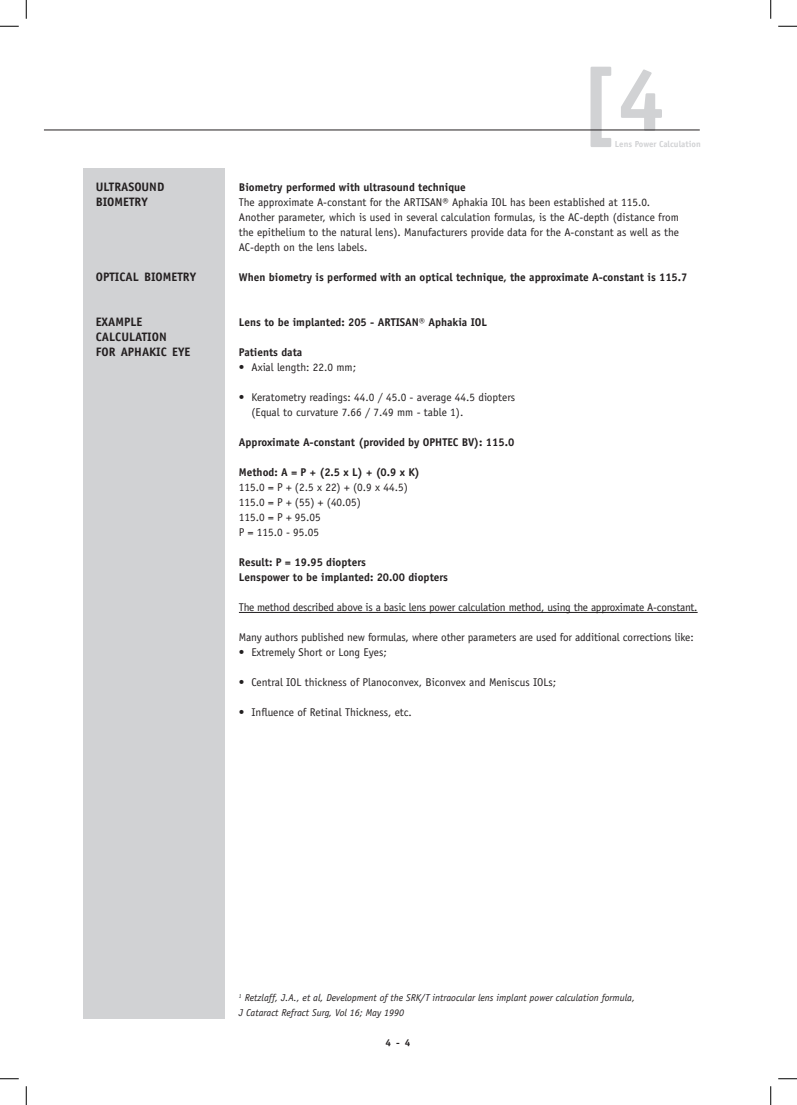
<style>
.page{position:relative;width:797px;height:1105px;background:#fff}
.page>*{position:absolute;margin:0;border:0;box-sizing:border-box;transform-origin:0 0}
.t1{font:700 87.5px "Officina Sans";color:#d1d2d4}
.t2{font:700 12.25px/15px "Officina Sans";color:#231f20}
.t3{font:11.25px/15px "Officina Sans";color:#231f20}
.t4{font:700 11.25px/15px "Officina Sans";color:#231f20}
.t5{font:11.25px "Officina Sans";letter-spacing:-.02em;color:#231f20}
.t6{font:italic 10px/15px "Officina Sans";color:#231f20}
.t7{font:700 10px "Officina Sans";color:#231f20}
.t8{font:700 8.75px "Officina Sans";color:#d1d2d4}
</style>
<div class="page">
<hr style="left:44px;top:130px;width:655px;height:1px;background:#231f20">
<div style="left:83px;top:168px;width:142px;height:850px;background:#d1d2d4"></div>
<hr style="left:239px;top:612px;width:458px;height:1px;background:#231f20">
<svg style="left:0;top:25px;width:19px;height:2px"></svg>
<svg style="left:778px;top:25px;width:19px;height:2px"></svg>
<svg style="left:0;top:1078px;width:19px;height:1px"></svg>
<svg style="left:778px;top:1078px;width:19px;height:1px"></svg>
<svg style="left:25px;top:0;width:2px;height:19px"></svg>
<svg style="left:25px;top:1086px;width:2px;height:19px"></svg>
<svg style="left:770px;top:0;width:1px;height:19px"></svg>
<svg style="left:770px;top:1086px;width:1px;height:19px"></svg>
<p class="t2" style="left:96px;top:179px;width:70px">ULTRASOUND<br>BIOMETRY</p>
<p class="t2" style="left:96px;top:269px;width:102px">OPTICAL BIOMETRY</p>
<p class="t2" style="left:96px;top:314px;width:96px">EXAMPLE<br>CALCULATION<br>FOR APHAKIC EYE</p>
<h1 class="t1" style="left:579px;top:45px;width:87px">[4</h1>
<p class="t8" style="left:615px;top:139px;width:87px">Lens Power Calculation</p>
<p class="t4" style="left:239px;top:180px;width:228px">Biometry performed with ultrasound technique</p>
<p class="t3" style="left:239px;top:195px;width:441px">The approximate A-constant for the ARTISAN® Aphakia IOL has been established at 115.0.<br>Another parameter, which is used in several calculation formulas, is the AC-depth (distance from the epithelium to the natural lens). Manufacturers provide data for the A-constant as well as the AC-depth on the lens labels.</p>
<p class="t4" style="left:239px;top:270px;width:450px">When biometry is performed with an optical technique, the approximate A-constant is 115.7</p>
<p class="t4" style="left:239px;top:315px;width:250px">Lens to be implanted: 205 - ARTISAN® Aphakia IOL</p>
<p class="t4" style="left:239px;top:345px;width:65px">Patients data</p>
<p class="t3" style="left:239px;top:360px;width:119px">• Axial length: 22.0 mm;</p>
<p class="t3" style="left:251px;top:390px;width:265px;text-indent:-12px">• Keratometry readings: 44.0 / 45.0 - average 44.5 diopters (Equal to curvature 7.66 / 7.49 mm - table 1).</p>
<p class="t4" style="left:239px;top:435px;width:277px">Approximate A-constant (provided by OPHTEC BV): 115.0</p>
<p class="t4" style="left:239px;top:465px;width:182px">Method: A = P + (2.5 x L) + (0.9 x K)</p>
<p class="t3" style="left:239px;top:480px;width:170px">115.0 = P + (2.5 x 22) + (0.9 x 44.5)<br>115.0 = P + (55) + (40.05)<br>115.0 = P + 95.05<br>P = 115.0 - 95.05</p>
<p class="t4" style="left:239px;top:555px;width:210px">Result: P = 19.95 diopters<br>Lenspower to be implanted: 20.00 diopters</p>
<p class="t5" style="left:239px;top:601px;width:460px">The method described above is a basic lens power calculation method, using the approximate A-constant.</p>
<p class="t3" style="left:239px;top:630px;width:456px">Many authors published new formulas, where other parameters are used for additional corrections like:</p>
<p class="t3" style="left:239px;top:645px;width:149px">• Extremely Short or Long Eyes;</p>
<p class="t3" style="left:239px;top:675px;width:318px">• Central IOL thickness of Planoconvex, Biconvex and Meniscus IOLs;</p>
<p class="t3" style="left:239px;top:705px;width:174px">• Influence of Retinal Thickness, etc.</p>
<p class="t6" style="left:239px;top:990px;width:397px"><sup>1</sup> Retzlaff, J.A., et al, Development of the SRK/T intraocular lens implant power calculation formula,<br>J Cataract Refract Surg, Vol 16; May 1990</p>
<p class="t7" style="left:385px;top:1037px;width:26px">4 - 4</p>
</div>
